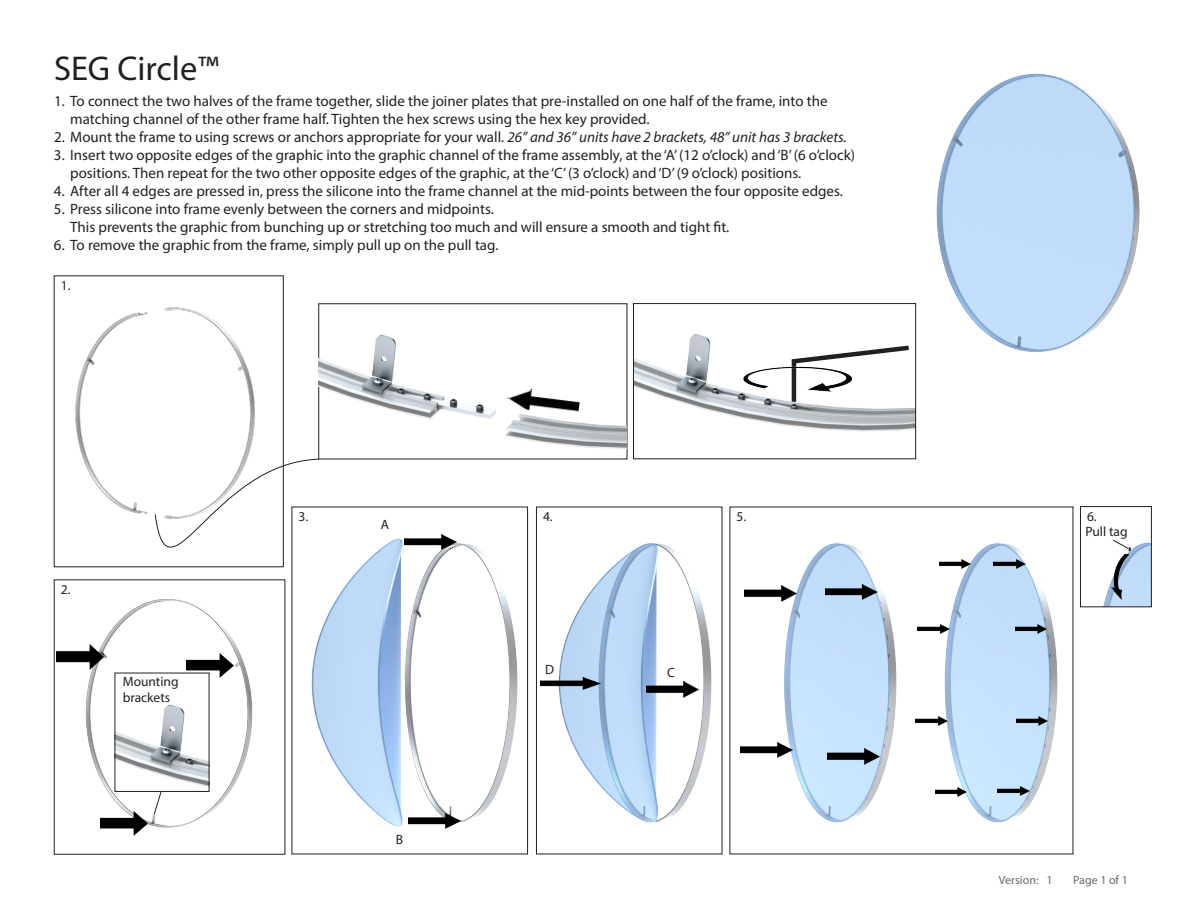
<style>
.page{position:relative;width:1188px;height:918px;background:#fff}
.page>*{position:absolute;margin:0;border:0;box-sizing:border-box;transform-origin:0 0}
.Product_Title{font:34.5px "Myriad Pro";color:#231f20}
.Bullet___Number_Indent{font:15px/18px "Myriad Pro";color:#231f20}
.Step_Text{font:13.5px/16.2px "Myriad Pro";color:#231f20}
.Step_Number{font:13.5px "Myriad Pro";color:#231f20}
.t1{font:12px "Myriad Pro";color:#69696c}
.s1{font-style:italic}
</style>
<div class="page">
<img style="left:916px;top:73px;width:224px;height:311px">
<svg style="left:154px;top:458px;width:166px;height:153px"></svg>
<img style="left:85px;top:582px;width:198px;height:254px">
<img style="left:294px;top:509px;width:224px;height:318px">
<div style="left:292px;top:507px;width:236px;height:347px;border:1px solid #231f20"></div>
<img style="left:540px;top:543px;width:172px;height:280px">
<div style="left:536px;top:507px;width:186px;height:347px;border:1px solid #231f20"></div>
<img style="left:740px;top:543px;width:157px;height:280px">
<img style="left:75px;top:307px;width:207px;height:246px">
<img style="left:319px;top:321px;width:194px;height:138px">
<img style="left:635px;top:334px;width:279px;height:98px">
<div style="left:633px;top:303px;width:283px;height:156px;border:1px solid #231f20"></div>
<img style="left:117px;top:675px;width:90px;height:115px">
<img style="left:1103px;top:542px;width:47px;height:63px">
<div style="left:1080px;top:506px;width:72px;height:101px;border:1px solid #231f20"></div>
<img style="left:500px;top:321px;width:127px;height:137px">
<svg style="left:153px;top:791px;width:9px;height:24px"></svg>
<img style="left:541px;top:678px;width:59px;height:12px">
<svg style="left:1112px;top:539px;width:19px;height:12px"></svg>
<img style="left:1112px;top:554px;width:17px;height:46px">
<img style="left:827px;top:749px;width:52px;height:15px">
<img style="left:741px;top:742px;width:52px;height:16px">
<img style="left:825px;top:585px;width:52px;height:15px">
<img style="left:907px;top:507px;width:161px;height:347px">
<img style="left:1016px;top:716px;width:32px;height:9px">
<img style="left:916px;top:716px;width:31px;height:9px">
<img style="left:998px;top:787px;width:31px;height:9px">
<img style="left:935px;top:788px;width:32px;height:9px">
<img style="left:994px;top:560px;width:31px;height:9px">
<img style="left:939px;top:560px;width:31px;height:9px">
<img style="left:1015px;top:625px;width:32px;height:9px">
<img style="left:918px;top:625px;width:31px;height:9px">
<img style="left:744px;top:586px;width:52px;height:15px">
<img style="left:506px;top:386px;width:75px;height:30px">
<img style="left:56px;top:645px;width:47px;height:24px">
<img style="left:100px;top:811px;width:47px;height:24px">
<img style="left:187px;top:653px;width:47px;height:25px">
<img style="left:740px;top:366px;width:114px;height:26px">
<img style="left:405px;top:535px;width:52px;height:15px">
<img style="left:408px;top:814px;width:52px;height:15px">
<img style="left:646px;top:682px;width:52px;height:15px">
<p class="Product_Title" style="left:54px;top:47px;width:166px">SEG Circle™</p>
<p class="Bullet___Number_Indent" style="left:70px;top:91px;width:759px;text-indent:-16px">1. To connect the two halves of the frame together, slide the joiner plates that pre-installed on one half of the frame, into the matching channel of the other frame half. Tighten the hex screws using the hex key provided.</p>
<p class="Bullet___Number_Indent" style="left:54px;top:127px;width:794px">2. Mount the frame to using screws or anchors appropriate for your wall. <span class="s1">26” and 36” units have 2 brackets, 48” unit has 3 brackets.</span></p>
<p class="Bullet___Number_Indent" style="left:70px;top:145px;width:786px;text-indent:-16px">3. Insert two opposite edges of the graphic into the graphic channel of the frame assembly, at the ‘A’ (12 o’clock) and ‘B’ (6 o’clock) positions. Then repeat for the two other opposite edges of the graphic, at the ‘C’ (3 o’clock) and ‘D’ (9 o’clock) positions.</p>
<p class="Bullet___Number_Indent" style="left:54px;top:181px;width:791px">4. After all 4 edges are pressed in, press the silicone into the frame channel at the mid-points between the four opposite edges.</p>
<p class="Bullet___Number_Indent" style="left:54px;top:199px;width:441px">5. Press silicone into frame evenly between the corners and midpoints.</p>
<p class="Bullet___Number_Indent" style="left:70px;top:217px;width:661px">This prevents the graphic from bunching up or stretching too much and will ensure a smooth and tight fit.</p>
<p class="Bullet___Number_Indent" style="left:54px;top:235px;width:446px">6. To remove the graphic from the frame, simply pull up on the pull tag.</p>
<p class="Step_Number" style="left:61px;top:277px;width:11px">1.</p>
<p class="Step_Number" style="left:61px;top:581px;width:11px">2.</p>
<p class="Step_Text" style="left:123px;top:673px;width:57px">Mounting brackets</p>
<p class="Step_Number" style="left:298px;top:509px;width:11px">3.</p>
<p class="Step_Number" style="left:543px;top:509px;width:11px">4.</p>
<p class="Step_Number" style="left:736px;top:509px;width:11px">5.</p>
<p class="Step_Number" style="left:1087px;top:508px;width:11px">6.</p>
<p class="Step_Number" style="left:1085px;top:523px;width:44px">Pull tag</p>
<p class="Step_Text" style="left:381px;top:516px;width:10px">A</p>
<p class="Step_Text" style="left:396px;top:831px;width:9px">B</p>
<p class="Step_Text" style="left:545px;top:661px;width:10px">D</p>
<p class="Step_Text" style="left:667px;top:665px;width:9px">C</p>
<p class="t1" style="left:999px;top:873px;width:41px">Version:</p>
<p class="t1" style="left:1047px;top:873px;width:8px">1</p>
<p class="t1" style="left:1073px;top:873px;width:56px">Page 1 of 1</p>
</div>
